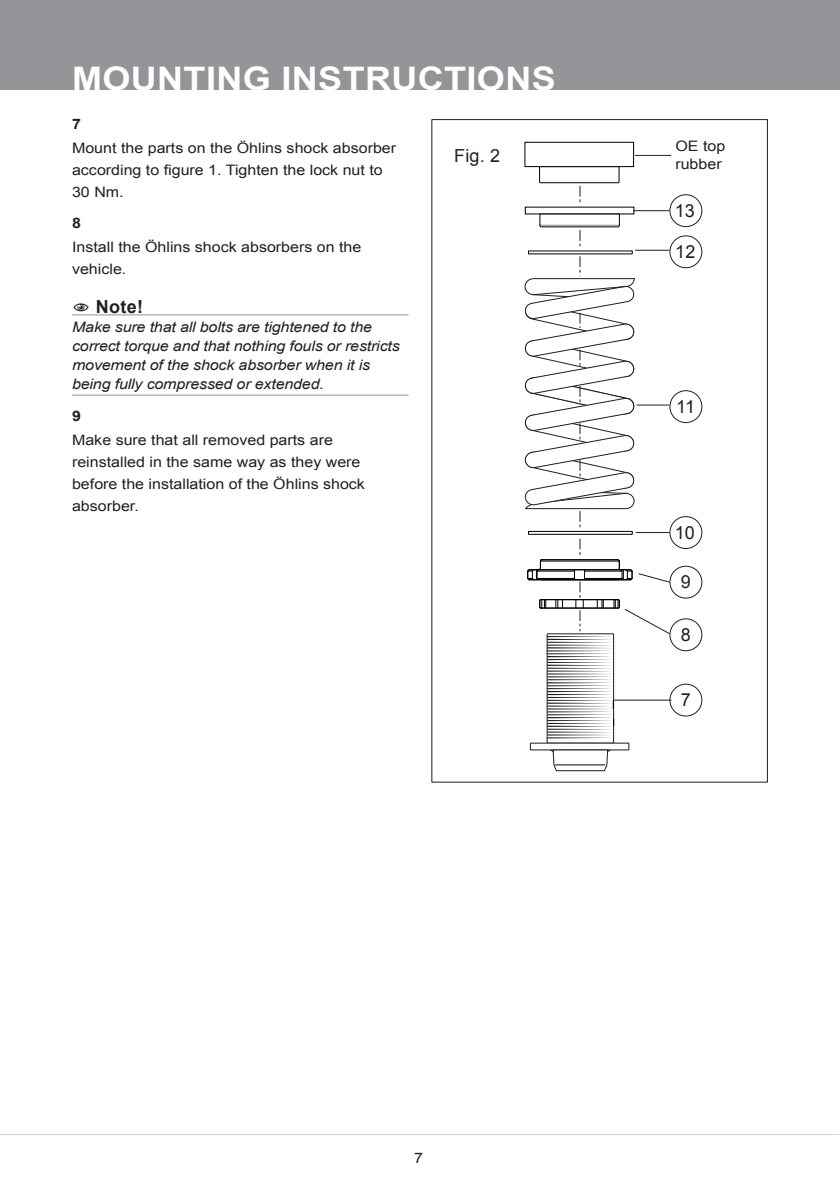
<style>
.page{position:relative;width:840px;height:1191px;background:#fff}
.page>*{position:absolute;margin:0;border:0;box-sizing:border-box;transform-origin:0 0}
.t1{font:700 32.4px "Arial";letter-spacing:.01em;color:#fff;scale:1.11 1}
.t2{font:18px "Arial";letter-spacing:.01em;color:#231f20}
.t3{font:700 18px "Arial";color:#231f20}
.t4{font:14.4px/22px "Arial";color:#231f20;scale:1.11 1}
.t5{font:italic 14.4px/19px "Arial";letter-spacing:-.01em;color:#231f20;scale:1.11 1}
.t6{font:700 14.4px "Arial";color:#231f20;scale:1.11 1}
</style>
<div class="page">
<div style="left:0;top:0;width:839px;height:90px;background:#939598"></div>
<hr style="left:0;top:1134px;width:838px;height:1px;background:#d1d2d4">
<hr style="left:72px;top:314px;width:336px;height:1px;background:#939598">
<hr style="left:72px;top:395px;width:336px;height:1px;background:#939598">
<svg style="left:528px;top:531px;width:104px;height:4px"></svg>
<svg style="left:528px;top:250px;width:104px;height:4px"></svg>
<div style="left:524px;top:142px;width:109px;height:25px;background:#fff;border:1px solid #000"></div>
<svg style="left:539px;top:224px;width:81px;height:23px"></svg>
<svg style="left:538px;top:166px;width:81px;height:36px"></svg>
<svg style="left:524px;top:256px;width:110px;height:272px"></svg>
<div style="left:669px;top:194px;width:33px;height:33px;border:1px solid #231f20;border-radius:50%"></div>
<hr style="left:632px;top:210px;width:37px;height:1px;background:#231f20">
<div style="left:669px;top:235px;width:33px;height:33px;border:1px solid #231f20;border-radius:50%"></div>
<hr style="left:634px;top:250px;width:35px;height:1px;background:#231f20">
<div style="left:669px;top:390px;width:33px;height:33px;border:1px solid #231f20;border-radius:50%"></div>
<hr style="left:636px;top:404px;width:33px;height:1px;background:#231f20">
<div style="left:669px;top:516px;width:33px;height:33px;border:1px solid #231f20;border-radius:50%"></div>
<hr style="left:635px;top:532px;width:34px;height:1px;background:#231f20">
<div style="left:669px;top:566px;width:33px;height:32px;border:1px solid #231f20;border-radius:50%"></div>
<div style="left:669px;top:618px;width:33px;height:33px;border:1px solid #231f20;border-radius:50%"></div>
<svg style="left:527px;top:538px;width:143px;height:233px"></svg>
<div style="left:669px;top:683px;width:33px;height:33px;border:1px solid #231f20;border-radius:50%"></div>
<hr style="left:613px;top:699px;width:58px;height:1px;background:#231f20">
<hr style="left:634px;top:155px;width:36px;height:1px;background:#231f20">
<h1 class="t1" style="left:72px;top:57px;width:437px">MOUNTING INSTRUCTIONS</h1>
<p class="t6" style="left:72px;top:114px;width:10px">7</p>
<p class="t4" style="left:72px;top:137px;width:293px">Mount the parts on the Öhlins shock absorber according to figure 1. Tighten the lock nut to<br>30 Nm.</p>
<p class="t6" style="left:72px;top:213px;width:10px">8</p>
<p class="t4" style="left:72px;top:236px;width:262px">Install the Öhlins shock absorbers on the vehicle.</p>
<p class="t3" style="left:109px;top:295px;width:36px">Not e!</p>
<p class="t5" style="left:72px;top:318px;width:296px">Make sure that all bolts are tightened to the correct torque and that nothing fouls or restricts movement of the shock absorber when it is being fully compressed or extended.</p>
<p class="t6" style="left:72px;top:406px;width:10px">9</p>
<p class="t4" style="left:72px;top:428px;width:265px">Make sure that all removed parts are reinstalled in the same way as they were before the installation of the Öhlins shock absorber.</p>
<p class="t2" style="left:454px;top:144px;width:47px">Fig. 2</p>
<p class="t4" style="left:675px;top:137px;width:46px;line-height:18px">OE top rubber</p>
<p class="t2" style="left:674px;top:199px;width:22px">13</p>
<p class="t2" style="left:674px;top:240px;width:22px">12</p>
<p class="t2" style="left:675px;top:395px;width:20px">11</p>
<p class="t2" style="left:674px;top:520px;width:22px">10</p>
<p class="t2" style="left:680px;top:570px;width:12px">9</p>
<p class="t2" style="left:680px;top:623px;width:12px">8</p>
<p class="t2" style="left:680px;top:688px;width:12px">7</p>
<p class="t4" style="left:414px;top:1147px;width:10px">7</p>
</div>
